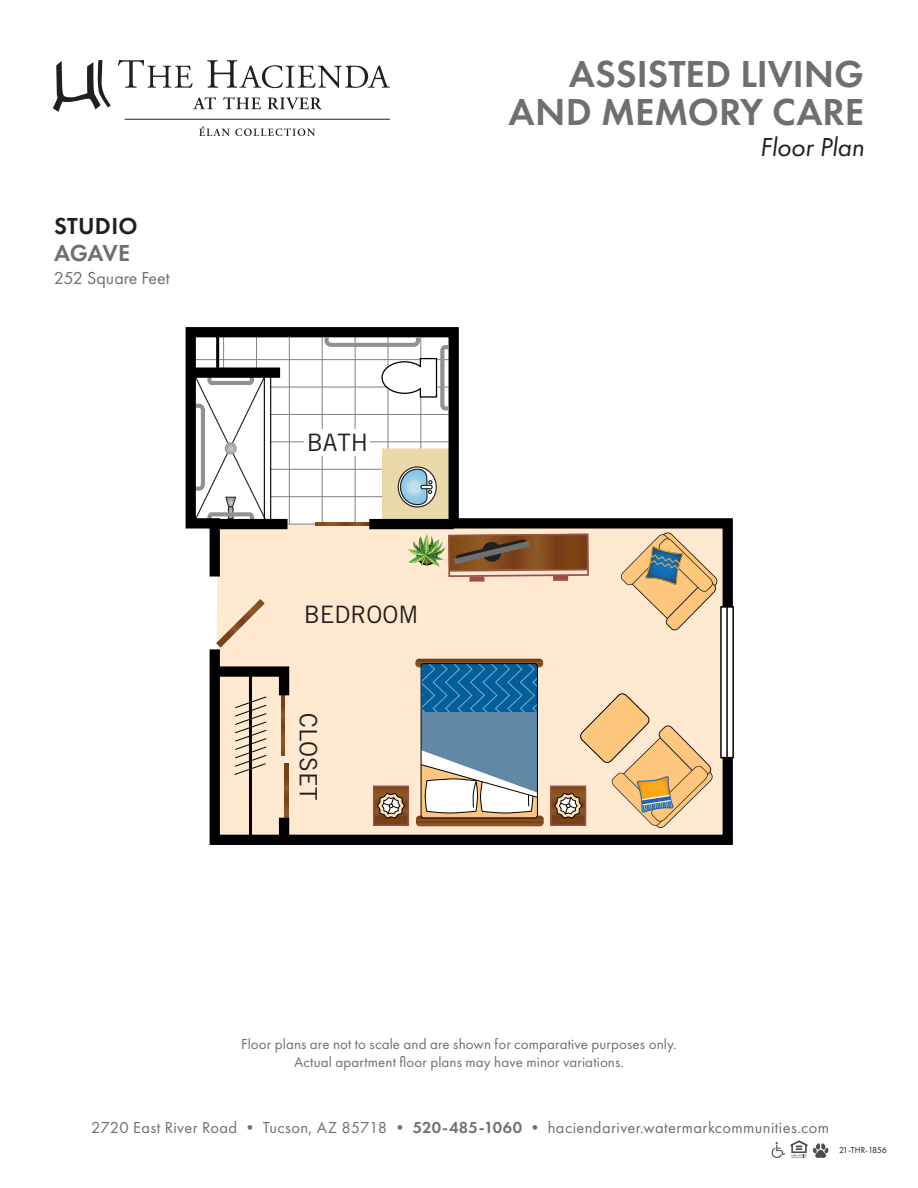
<style>
.page{position:relative;width:918px;height:1188px;background:#fff}
.page>*{position:absolute;margin:0;border:0;box-sizing:border-box;transform-origin:0 0}
.t1{font:600 39px/37.5px "Futura PT";color:#6d6f71;text-align:right}
.t2{font:italic 27px "Futura PT";letter-spacing:-.005em;color:#231f20}
.t3{font:24px "Trade Gothic";color:#231f20}
.t4{font:600 24px "Futura PT";letter-spacing:.015em;color:#231f20}
.t5{font:600 24px "Futura PT";letter-spacing:-.02em;color:#6d6f71}
.t6{font:18px "Futura PT";color:#6d6f71}
.t7{font:16.5px "Futura PT";letter-spacing:.025em;color:#6d6f71}
.t8{font:15px/18px "Futura PT";letter-spacing:.01em;color:#6d6f71;text-align:center}
.t9{font:9px "Futura PT";letter-spacing:-.02em;color:#231f20}
.s1{font-weight:600}
</style>
<div class="page">
<svg style="left:193px;top:97px;width:23px;height:12px"></svg>
<svg style="left:223px;top:97px;width:38px;height:12px"></svg>
<svg style="left:268px;top:98px;width:54px;height:11px"></svg>
<svg style="left:118px;top:60px;width:75px;height:28px"></svg>
<svg style="left:207px;top:60px;width:182px;height:28px"></svg>
<hr style="left:125px;top:119px;width:264px;height:1px;background:#231f20">
<svg style="left:199px;top:126px;width:116px;height:10px"></svg>
<svg style="left:53px;top:60px;width:58px;height:52px"></svg>
<svg style="left:772px;top:1142px;width:13px;height:16px"></svg>
<svg style="left:791px;top:1140px;width:38px;height:18px"></svg>
<svg style="left:185px;top:327px;width:549px;height:518px"></svg>
<div style="left:218px;top:519px;width:70px;height:10px;background:#000"></div>
<div style="left:369px;top:519px;width:85px;height:10px;background:#000"></div>
<svg style="left:216px;top:599px;width:49px;height:49px;background:#eacfb3"></svg>
<div style="left:721px;top:607px;width:12px;height:151px;background:#fff"></div>
<div style="left:720px;top:606px;width:14px;height:152px;border:2px solid #030505"></div>
<hr style="left:726px;top:607px;width:2px;height:151px;background:#030505">
<hr style="left:216px;top:331px;width:3px;height:44px;background:#000">
<svg style="left:322px;top:333px;width:130px;height:80px"></svg>
<div style="left:192px;top:368px;width:88px;height:10px;background:#000"></div>
<svg style="left:285px;top:776px;width:3px;height:42px"></svg>
<div style="left:279px;top:818px;width:10px;height:22px;background:#000"></div>
<svg style="left:207px;top:661px;width:87px;height:115px;background:#bcab98"></svg>
<hr style="left:249px;top:675px;width:3px;height:169px;background:#000">
<svg style="left:415px;top:659px;width:129px;height:167px"></svg>
<div style="left:421px;top:663px;width:117px;height:155px;border:1px solid #000;border-radius:3px"></div>
<div style="left:374px;top:786px;width:34px;height:39px;background:#844c18"></div>
<div style="left:373px;top:786px;width:36px;height:40px;border:2px solid #9b5045"></div>
<svg style="left:376px;top:793px;width:29px;height:26px"></svg>
<svg style="left:553px;top:789px;width:1px;height:34px"></svg>
<div style="left:550px;top:786px;width:36px;height:40px;border:2px solid #9b5045"></div>
<svg style="left:554px;top:693px;width:159px;height:135px;background:#eecda5"></svg>
<svg style="left:621px;top:532px;width:96px;height:99px;background:#e2c6a0"></svg>
<h3 class="t4" style="left:54px;top:211px;width:85px">STUDIO</h3>
<h3 class="t5" style="left:54px;top:238px;width:78px">AGAVE</h3>
<p class="t6" style="left:54px;top:267px;width:117px">252 Square Feet</p>
<h1 class="t1" style="left:508px;top:55px;width:357px">ASSISTED LIVING<br>AND MEMORY CARE</h1>
<h2 class="t2" style="left:760px;top:131px;width:106px">Floor Plan</h2>
<h3 class="t3" style="left:307px;top:428px;width:63px">BATH</h3>
<h3 class="t3" style="left:304px;top:600px;width:116px">BEDROOM</h3>
<h3 class="t3" style="left:323px;top:713px;width:88px;rotate:90deg">CLOSET</h3>
<p class="t8" style="left:241px;top:1035px;width:437px">Floor plans are not to scale and are shown for comparative purposes only.<br>Actual apartment floor plans may have minor variations.</p>
<p class="t7" style="left:91px;top:1118px;width:740px">2720 East River Road • Tucson, AZ 85718 • <span class="s1">520-485-1060</span> • haciendariver.watermarkcommunities.com</p>
<p class="t9" style="left:839px;top:1144px;width:49px">21-THR-1856</p>
</div>
